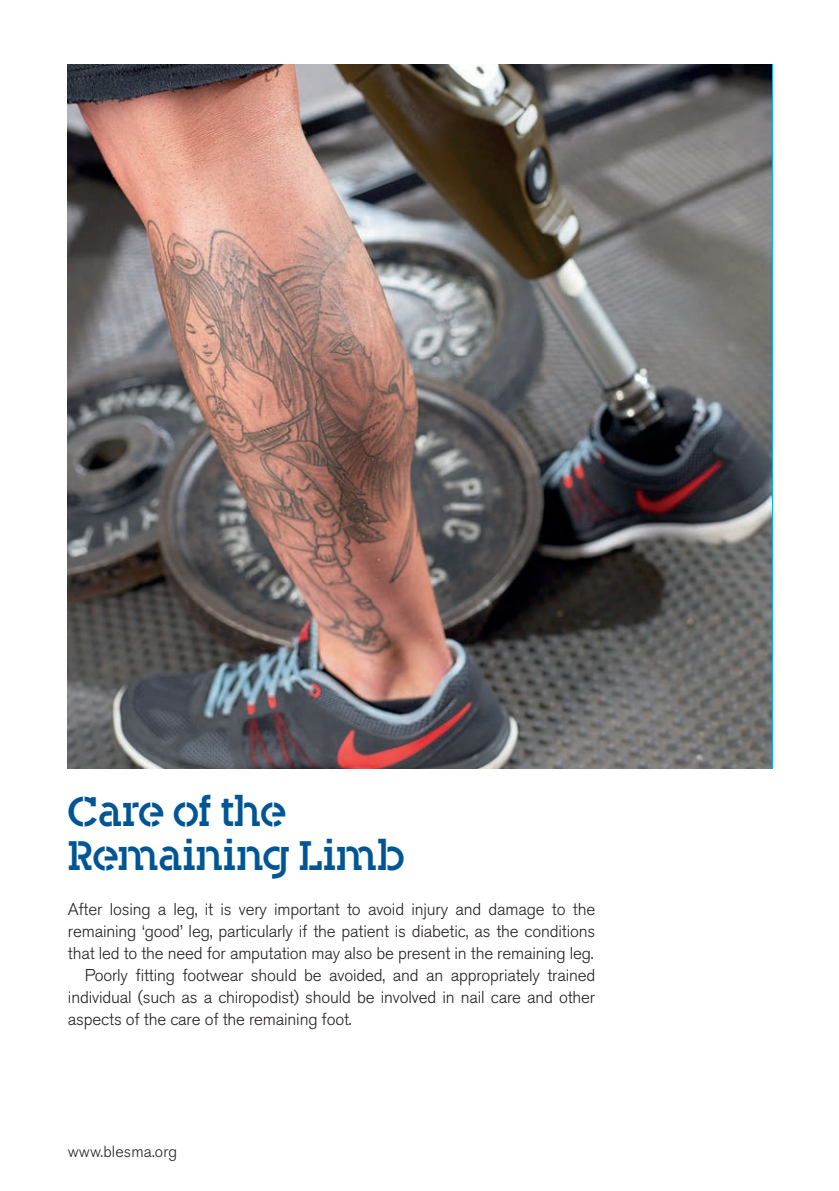
<style>
.page{position:relative;width:839px;height:1191px;background:#fff}
.page>*{position:absolute;margin:0;border:0;box-sizing:border-box;transform-origin:0 0}
.t1{font:40px/44px "Blesma";color:#005595}
.t2{font:300 17px "Akzidenz Grotesk Std";letter-spacing:-.01em;color:#231f20}
.t3{font:300 16px "Akzidenz Grotesk Std";letter-spacing:.01em;color:#231f20}
</style>
<div class="page">
<img style="left:68px;top:65px;width:703px;height:704px">
<p class="t1" style="left:68px;top:789px;width:338px">Care of the<br>Remaining Limb</p>
<p class="t2" style="left:68px;top:899px;width:529px">After losing a leg, it is very important to avoid injury and damage to the</p>
<p class="t2" style="left:68px;top:921px;width:529px">remaining ‘good’ leg, particularly if the patient is diabetic, as the conditions</p>
<p class="t2" style="left:68px;top:943px;width:527px">that led to the need for amputation may also be present in the remaining leg.</p>
<p class="t2" style="left:85px;top:965px;width:512px">Poorly fitting footwear should be avoided, and an appropriately trained</p>
<p class="t2" style="left:68px;top:987px;width:529px">individual (such as a chiropodist) should be involved in nail care and other</p>
<p class="t2" style="left:68px;top:1009px;width:285px">aspects of the care of the remaining foot.</p>
<p class="t3" style="left:68px;top:1142px;width:111px">www.blesma.org</p>
</div>
